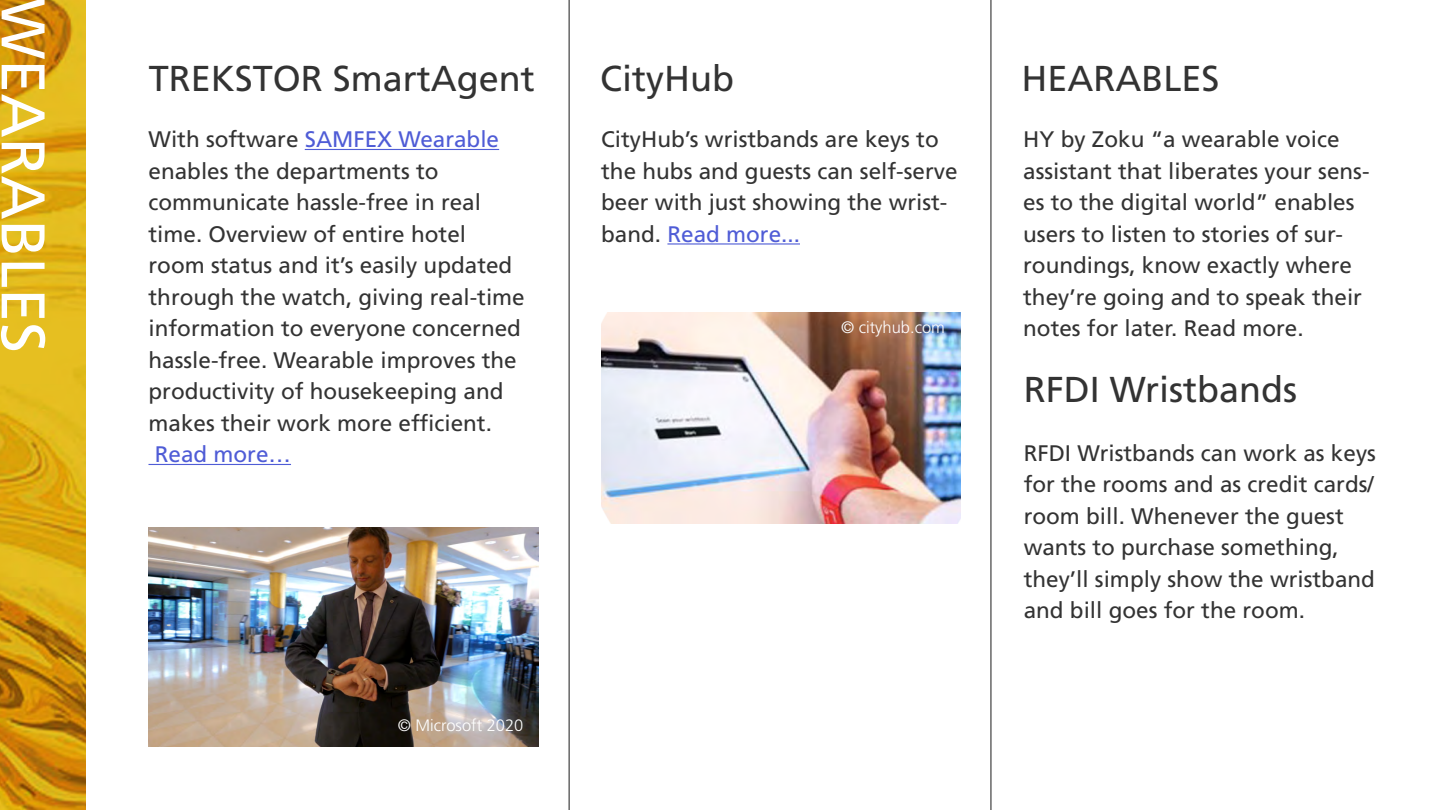
<style>
.page{position:relative;width:1440px;height:810px;background:#fff}
.page>*{position:absolute;margin:0;border:0;box-sizing:border-box;transform-origin:0 0}
.t1{font:61.5px "Frutiger LT Std";color:#fff}
.t2{font:36px "Frutiger LT Std";color:#333}
.t3{font:22.5px/31.5px "Frutiger LT Std";color:#333}
.t4{font:22.5px "Frutiger LT Std";color:#4f5cd6}
.t5{font:300 16.5px "Frutiger LT";color:#fff}
.s1{color:#4f5cd6}
</style>
<div class="page">
<img style="left:0;top:0;width:86px;height:810px">
<hr style="left:569px;top:0;width:1px;height:810px;background:#333">
<hr style="left:990px;top:0;width:2px;height:810px;background:#333">
<hr style="left:305px;top:149px;width:194px;height:1px;background:#4f5cd6">
<hr style="left:148px;top:464px;width:143px;height:1px;background:#4f5cd6">
<hr style="left:667px;top:243px;width:133px;height:2px;background:#4f5cd6">
<img style="left:601px;top:313px;width:360px;height:211px">
<img style="left:149px;top:528px;width:389px;height:218px">
<p class="t1" style="left:59px;top:-2px;width:357px;rotate:90deg">WEARABLES</p>
<p class="t2" style="left:149px;top:57px;width:388px">TREKSTOR SmartAgent</p>
<p class="t2" style="left:600px;top:57px;width:135px">CityHub</p>
<p class="t2" style="left:1022px;top:57px;width:199px">HEARABLES</p>
<p class="t3" style="left:148px;top:124px;width:378px">With software <span class="s1">SAMFEX Wearable </span>enables the departments to communicate hassle-free in real time. Overview of entire hotel room status and it’s easily updated through the watch, giving real-time information to everyone concerned hassle-free. Wearable improves the productivity of housekeeping and makes their work more efficient.</p>
<p class="t4" style="left:155px;top:441px;width:138px">Read more…</p>
<p class="t3" style="left:601px;top:124px;width:358px">CityHub’s wristbands are keys to the hubs and guests can self-serve beer with just showing the wrist&shy;band. <span class="s1">Read more...</span></p>
<p class="t3" style="left:1023px;top:124px;width:348px">HY by Zoku “a wearable voice assistant that liberates your sens&shy;es to the digital world” enables users to listen to stories of sur&shy;roundings, know exactly where they’re going and to speak their</p>
<p class="t5" style="left:841px;top:318px;width:105px">© cityhub.com</p>
<p class="t3" style="left:1023px;top:313px;width:282px">notes for later. Read more.</p>
<p class="t2" style="left:1024px;top:369px;width:275px">RFDI Wristbands</p>
<p class="t3" style="left:1024px;top:437px;width:354px">RFDI Wristbands can work as keys for the rooms and as credit cards/ room bill. Whenever the guest wants to purchase something, they’ll simply show the wristband and bill goes for the room.</p>
<p class="t5" style="left:398px;top:716px;width:127px">© Microsoft 2020</p>
</div>
